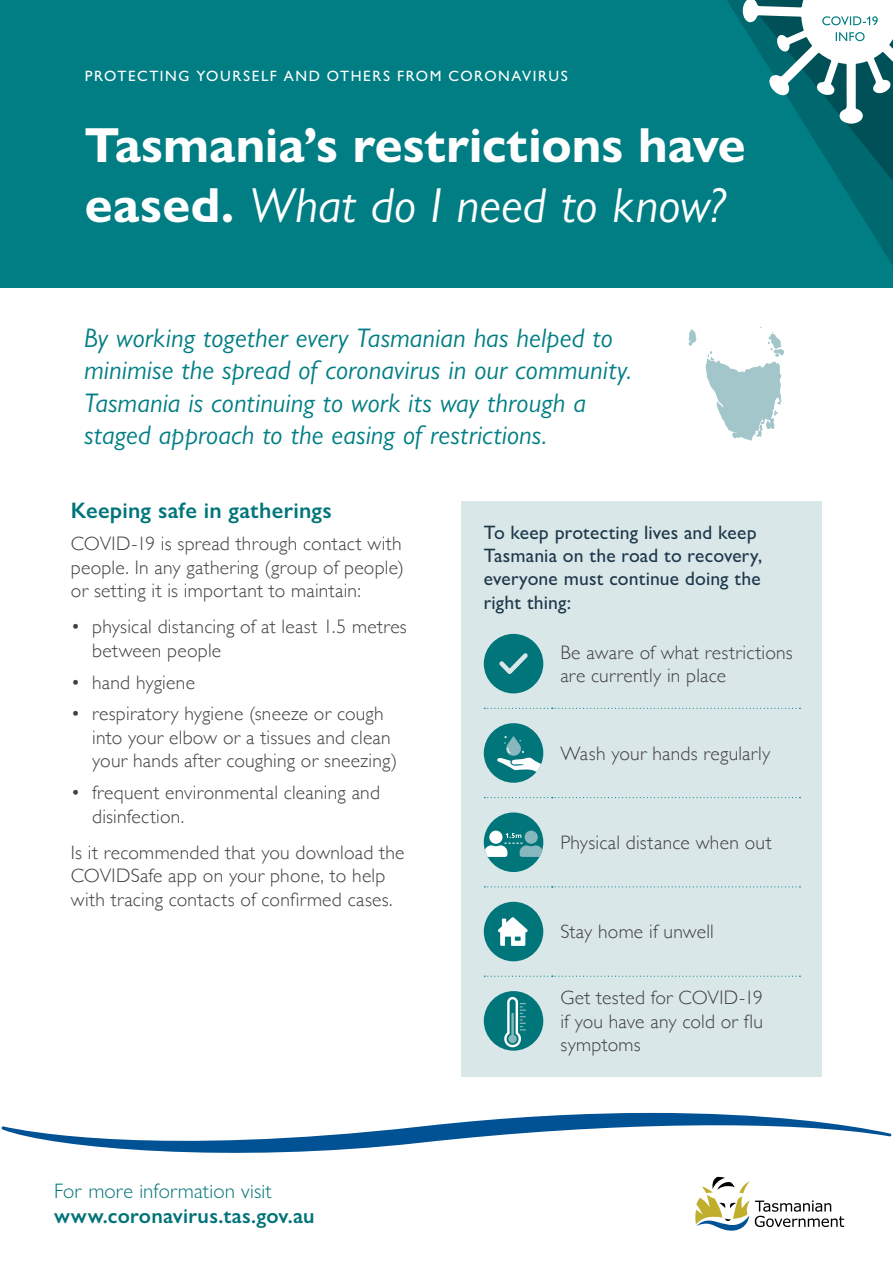
<style>
.page{position:relative;width:893px;height:1263px;background:#fff}
.page>*{position:absolute;margin:0;border:0;box-sizing:border-box;transform-origin:0 0}
.t1{font:700 49.5px/59.4px "Gill Sans Nova";color:#fff}
.Body{font:italic 27px/32.4px "Gill Sans Nova";letter-spacing:.005em;color:#007e84}
.t2{font:600 22.5px "Gill Sans Nova";letter-spacing:.01em;color:#00757a}
.For_More_Information{font:600 21px "Gill Sans Nova";letter-spacing:.01em;color:#007378}
.For_More_Information-2{font:300 21px "Gill Sans Nova";letter-spacing:.005em;color:#007378}
.Body-2{font:300 19.5px/23.4px "Gill Sans";letter-spacing:.015em;color:#414042}
.t3{font:500 19.5px/23.4px "Gill Sans Nova";letter-spacing:.01em;color:#1e384b}
.Protecting_Yourself{font:500 15px "Gill Sans Nova";letter-spacing:.105em;color:#fff}
.s1{font-weight:400;font-style:italic}
</style>
<div class="page">
<div style="left:0;top:0;width:893px;height:287px;background:#007e84"></div>
<svg style="left:845px;top:189px;width:48px;height:76px;fill:#006b71"></svg>
<svg style="left:727px;top:0;width:166px;height:189px"></svg>
<svg style="left:689px;top:329px;width:7px;height:17px"></svg>
<svg style="left:706px;top:327px;width:78px;height:114px"></svg>
<svg style="left:695px;top:1176px;width:149px;height:55px"></svg>
<svg style="left:2px;top:1113px;width:889px;height:40px"></svg>
<div style="left:461px;top:502px;width:361px;height:575px;background:#dae7e8"></div>
<svg style="left:484px;top:708px;width:316px;height:1px"></svg>
<svg style="left:484px;top:797px;width:316px;height:1px"></svg>
<svg style="left:484px;top:886px;width:316px;height:1px"></svg>
<svg style="left:484px;top:976px;width:316px;height:1px"></svg>
<svg style="left:484px;top:634px;width:59px;height:59px"></svg>
<div style="left:484px;top:723px;width:59px;height:60px;background:#00757a;border-radius:50%"></div>
<svg style="left:497px;top:736px;width:46px;height:37px"></svg>
<div style="left:484px;top:812px;width:59px;height:60px;background:#00757a;border-radius:50%"></div>
<svg style="left:484px;top:830px;width:59px;height:27px"></svg>
<div style="left:484px;top:902px;width:59px;height:59px;background:#00757a;border-radius:50%"></div>
<svg style="left:498px;top:917px;width:30px;height:29px"></svg>
<div style="left:484px;top:991px;width:59px;height:60px;background:#00757a;border-radius:50%"></div>
<svg style="left:504px;top:996px;width:22px;height:52px"></svg>
<p class="Protecting_Yourself" style="left:85px;top:67px;width:485px">PROTECTING YOURSELF AND OTHERS FROM CORONAVIRUS</p>
<p class="t1" style="left:85px;top:115px;width:662px">Tasmania’s restrictions have eased. <span class="s1">What do I need to know?</span></p>
<p class="Body" style="left:84px;top:321px;width:549px">By working together every Tasmanian has helped to minimise the spread of coronavirus in our community.<br>Tasmania is continuing to work its way through a staged approach to the easing of restrictions.</p>
<h2 class="t2" style="left:71px;top:497px;width:262px">Keeping safe in gatherings</h2>
<p class="Body-2" style="left:71px;top:531px;width:334px;text-align:justify">COVID-19 is spread through contact with people. In any gathering (group of people) or setting it is important to maintain:</p>
<p class="Body-2" style="left:92px;top:614px;width:316px;text-indent:-21px">• physical distancing of at least 1.5 metres between people</p>
<p class="Body-2" style="left:71px;top:669px;width:126px">• hand hygiene</p>
<p class="Body-2" style="left:92px;top:701px;width:307px;text-indent:-21px">• respiratory hygiene (sneeze or cough into your elbow or a tissues and clean your hands after coughing or sneezing)</p>
<p class="Body-2" style="left:92px;top:780px;width:289px;text-indent:-21px">• frequent environmental cleaning and disinfection.</p>
<p class="Body-2" style="left:71px;top:840px;width:335px">Is it recommended that you download the<br>COVIDSafe app on your phone, to help with tracing contacts of confirmed cases.</p>
<p class="For_More_Information-2" style="left:54px;top:1178px;width:219px">For more information visit</p>
<p class="For_More_Information" style="left:54px;top:1203px;width:262px">www.coronavirus.tas.gov.au</p>
<h3 class="t3" style="left:484px;top:520px;width:280px">To keep protecting lives and keep<br>Tasmania on the road to recovery, everyone must continue doing the right thing:</h3>
<p class="Body-2" style="left:560px;top:640px;width:234px">Be aware of what restrictions are currently in place</p>
<p class="Body-2" style="left:560px;top:741px;width:211px">Wash your hands regularly</p>
<p class="Body-2" style="left:560px;top:830px;width:213px">Physical distance when out</p>
<p class="Body-2" style="left:560px;top:919px;width:155px">Stay home if unwell</p>
<p class="Body-2" style="left:560px;top:985px;width:204px;text-align:justify">Get tested for COVID-19 if you have any cold or flu symptoms</p>
</div>
